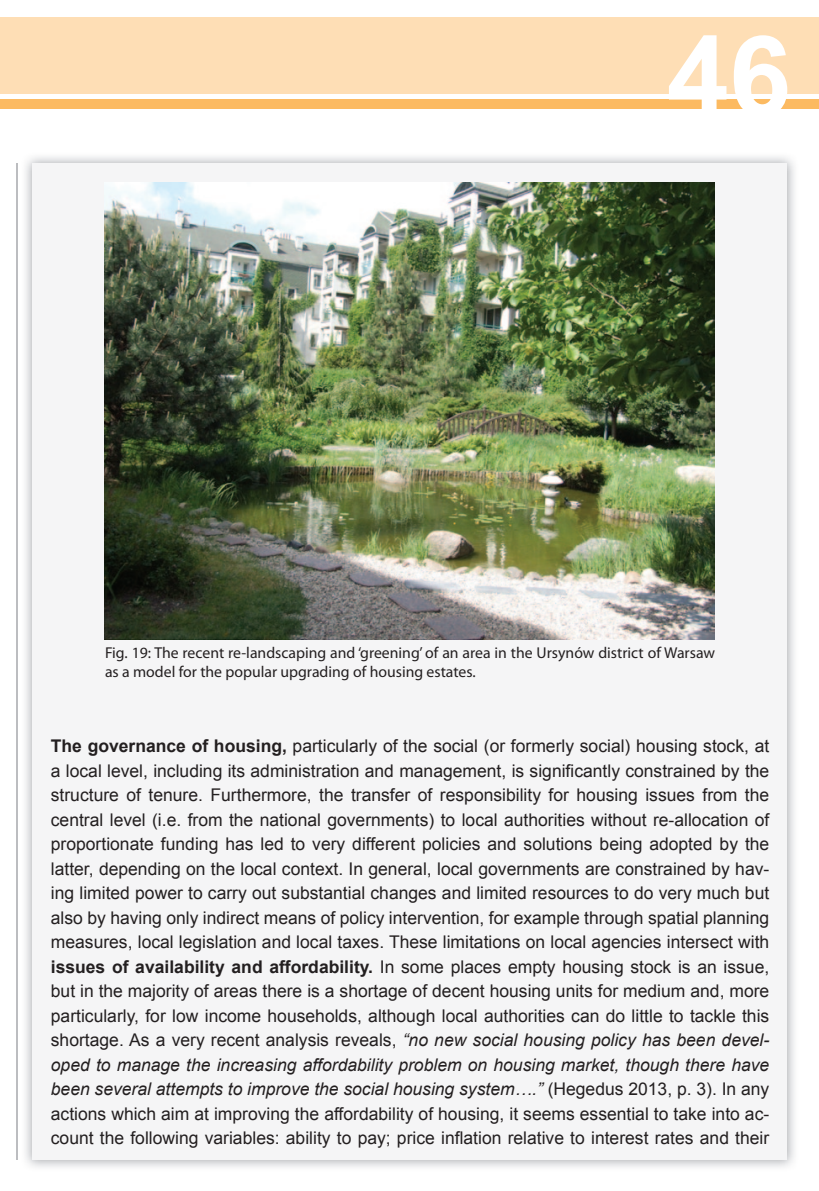
<style>
.page{position:relative;width:819px;height:1191px;background:#fff}
.page>*{position:absolute;margin:0;border:0;box-sizing:border-box;transform-origin:0 0}
.t1{font:700 111.83px "Arial";color:#fff}
.t2{font:17.5px/24.5px "Arial";color:#231f20;text-align:justify}
.t3{font:15.75px/18.9px "Myriad Pro";color:#231f20}
.s1{font-weight:700}
.s2{font-style:italic}
</style>
<div class="page">
<div style="left:32px;top:164px;width:755px;height:996px;background:#f5f5f6"></div>
<div style="left:0;top:100px;width:819px;height:9px;background:#fcba61"></div>
<div style="left:0;top:17px;width:819px;height:77px;background:#fedeb5"></div>
<hr style="left:16px;top:164px;width:2px;height:996px;background:#bcbdc0">
<img style="left:104px;top:183px;width:610px;height:457px">
<p class="t1" style="left:666px;top:2px;width:126px">46</p>
<p class="t3" style="left:105px;top:643px;width:611px">Fig. 19: The recent re-landscaping and ‘greening’ of an area in the Ursynów district of Warsaw as a model for the popular upgrading of housing estates.</p>
<p class="t2" style="left:51px;top:734px;width:720px"><span class="s1">The governance of housing,</span> particularly of the social (or formerly social) housing stock, at a local level, including its administration and management, is significantly constrained by the structure of tenure. Furthermore, the transfer of responsibility for housing issues from the central level (i.e. from the national governments) to local authorities without re-allocation of proportionate funding has led to very different policies and solutions being adopted by the latter, depending on the local context. In general, local governments are constrained by hav&shy;ing limited power to carry out substantial changes and limited resources to do very much but also by having only indirect means of policy intervention, for example through spatial planning measures, local legislation and local taxes. These limitations on local agencies intersect with <span class="s1">issues of availability and affordability.</span> In some places empty housing stock is an issue, but in the majority of areas there is a shortage of decent housing units for medium and, more particularly, for low income households, although local authorities can do little to tackle this shortage. As a very recent analysis reveals, <span class="s2">“no new social housing policy has been devel&shy;oped to manage the increasing affordability problem on housing market, though there have been several attempts to improve the social housing system….”</span> (Hegedus 2013, p. 3). In any actions which aim at improving the affordability of housing, it seems essential to take into ac&shy;count the following variables: ability to pay; price inflation relative to interest rates and their</p>
</div>
